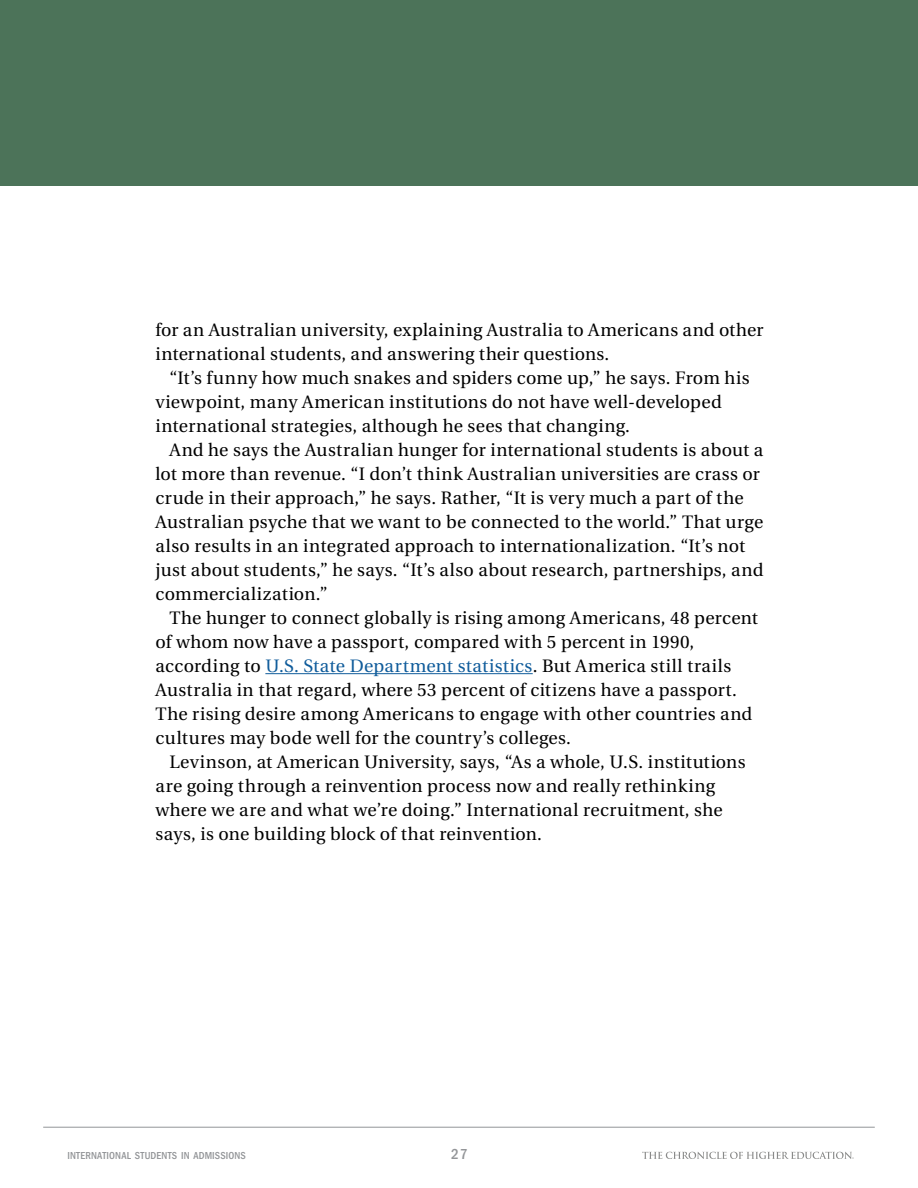
<style>
.page{position:relative;width:918px;height:1188px;background:#fff}
.page>*{position:absolute;margin:0;border:0;box-sizing:border-box;transform-origin:0 0}
._2023_Adobe_RB_Body_Copy{font:18px/24px "Heuristica";letter-spacing:.015em;color:#000}
.t1{font:500 condensed 15px "ITC Franklin Gothic Std";color:#939598}
.t2{font:500 condensed 10.5px "ITC Franklin Gothic Std";letter-spacing:.01em;color:#939598}
.s1{color:#105c9b}
</style>
<div class="page">
<hr style="left:43px;top:1127px;width:832px;height:1px;background:#939598">
<svg style="left:642px;top:1152px;width:212px;height:7px"></svg>
<div style="left:0;top:0;width:918px;height:185px;background:#4c7359"></div>
<hr style="left:265px;top:673px;width:268px;height:1px;background:#105c9b">
<p class="_2023_Adobe_RB_Body_Copy" style="left:155px;top:318px;width:610px">for an Australian university, explaining Australia to Americans and other international students, and answering their questions.</p>
<p class="_2023_Adobe_RB_Body_Copy" style="left:155px;top:366px;width:596px;text-indent:14px">“It’s funny how much snakes and spiders come up,” he says. From his viewpoint, many American institutions do not have well-developed international strategies, although he sees that changing.</p>
<p class="_2023_Adobe_RB_Body_Copy" style="left:155px;top:438px;width:610px;text-indent:14px">And he says the Australian hunger for international students is about a lot more than revenue. “I don’t think Australian universities are crass or crude in their approach,” he says. Rather, “It is very much a part of the Australian psyche that we want to be connected to the world.” That urge also results in an integrated approach to internationalization. “It’s not just about students,” he says. “It’s also about research, partnerships, and commercialization.”</p>
<p class="_2023_Adobe_RB_Body_Copy" style="left:155px;top:606px;width:604px;text-indent:14px">The hunger to connect globally is rising among Americans, 48 percent of whom now have a passport, compared with 5 percent in 1990, according to <span class="s1">U.S. State Department statistics</span>. But America still trails Australia in that regard, where 53 percent of citizens have a passport.<br>The rising desire among Americans to engage with other countries and cultures may bode well for the country’s colleges.</p>
<p class="_2023_Adobe_RB_Body_Copy" style="left:155px;top:750px;width:592px;text-indent:14px">Levinson, at American University, says, “As a whole, U.S. institutions are going through a reinvention process now and really rethinking where we are and what we’re doing.” International recruitment, she says, is one building block of that reinvention.</p>
<p class="t2" style="left:68px;top:1150px;width:180px">INTERNATIONAL STUDENTS IN ADMISSIONS</p>
<p class="t1" style="left:451px;top:1146px;width:18px">27</p>
</div>
